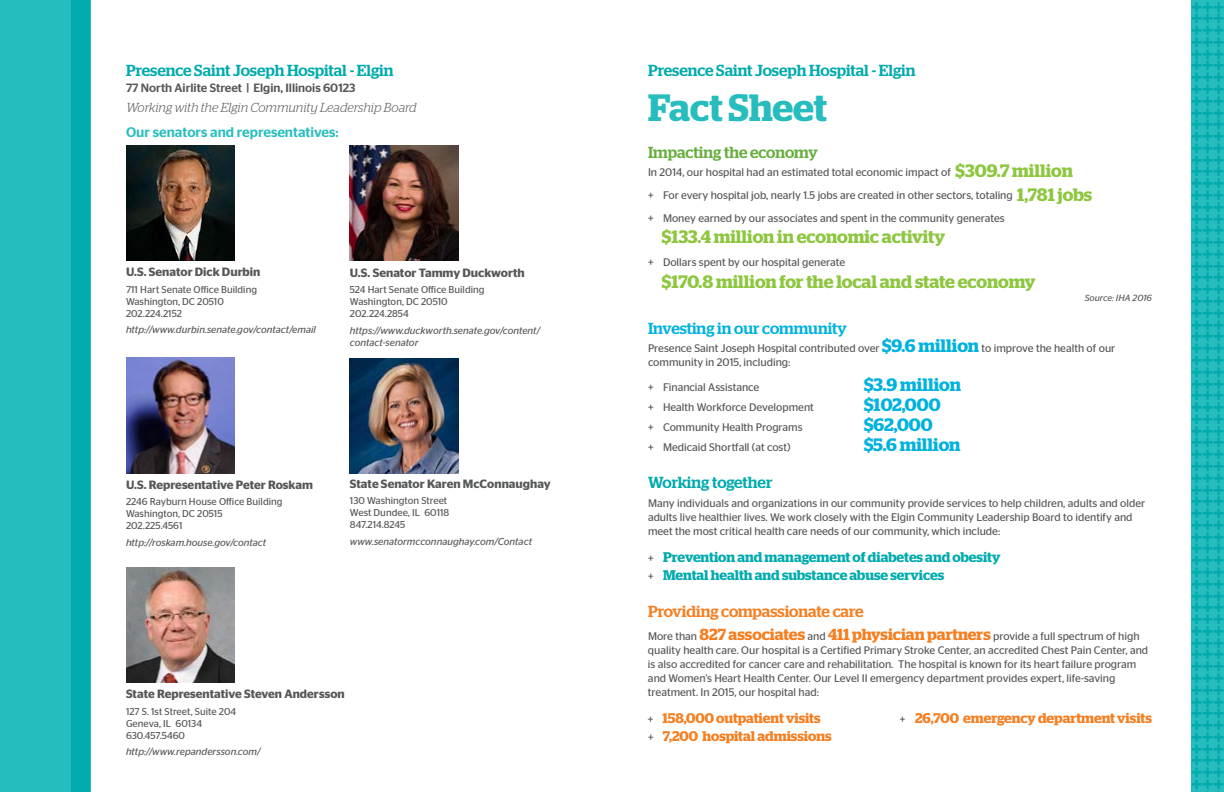
<style>
.page{position:relative;width:1224px;height:792px;background:#fff}
.page>*{position:absolute;margin:0;border:0;box-sizing:border-box;transform-origin:0 0}
.t1{font:600 38px "Stag";color:#27bdbe}
.t2{font:500 20px "Stag Sans";color:#00aaad}
.t3{font:600 18px/23.8px "Stag";color:#8dc63f}
.t4{font:600 18px "Stag";color:#00b2dd}
.t5{font:500 16px "Stag";color:#00aaad}
.t6{font:500 16px "Stag";letter-spacing:-.005em;color:#f57e20}
.t7{font:500 16px "Stag";color:#00b2dd}
.t8{font:500 16px "Stag";color:#67ae3e}
.t9{font:600 14px/18px "Stag";color:#00aaad}
.t10{font:600 14px "Stag";color:#f57e20}
.t11{font:500 14px "Stag Sans";color:#27bdbe}
.t12{font:italic 300 13px "Stag";color:#555759}
.t13{font:600 12px "Stag Sans";color:#555759}
.t14{font:500 12px "Stag Sans";color:#555759}
.t15{font:11px/14px "Stag Sans";color:#555759}
.t16{font:10px/12px "Stag Sans";color:#555759}
.t17{font:italic 10px/12px "Stag Sans";color:#555759}
.t18{font:italic 9px "Stag Sans";color:#555759}
.s1{font-family:"Stag";font-weight:600;font-size:18px;color:#00b2dd}
.s2{font-family:"Stag Sans";font-weight:400;font-size:11px;color:#555759}
.s3{font-family:"Stag";font-weight:600;font-size:16px;color:#f57e20}
</style>
<div class="page">
<div style="left:0;top:0;width:90px;height:792px;background:#27bdbe"></div>
<div style="left:71px;top:0;width:19px;height:792px;background:#00aaad"></div>
<div style="left:1191px;top:0;width:33px;height:792px;background:#27bdbe"></div>
<img style="left:126px;top:145px;width:109px;height:115px">
<img style="left:350px;top:145px;width:109px;height:115px">
<img style="left:126px;top:358px;width:109px;height:115px">
<img style="left:126px;top:567px;width:109px;height:115px">
<img style="left:350px;top:358px;width:109px;height:115px">
<h3 class="t5" style="left:126px;top:61px;width:269px">Presence Saint Joseph Hospital - Elgin</h3>
<p class="t14" style="left:126px;top:81px;width:231px">77 North Airlite Street | Elgin, Illinois 60123</p>
<p class="t12" style="left:126px;top:100px;width:292px">Working with the Elgin Community Leadership Board</p>
<p class="t11" style="left:126px;top:124px;width:214px">Our senators and representatives:</p>
<p class="t13" style="left:126px;top:265px;width:136px">U.S. Senator Dick Durbin</p>
<p class="t16" style="left:126px;top:283px;width:133px">711 Hart Senate Office Building<br>Washington, DC 20510<br>202.224.2152</p>
<p class="t17" style="left:126px;top:323px;width:191px">http://www.durbin.senate.gov/contact/email</p>
<p class="t13" style="left:350px;top:266px;width:176px">U.S. Senator Tammy Duckworth</p>
<p class="t16" style="left:350px;top:284px;width:136px">524 Hart Senate Office Building<br>Washington, DC 20510<br>202.224.2854</p>
<p class="t17" style="left:350px;top:324px;width:192px">https://www.duckworth.senate.gov/content/ contact-senator</p>
<p class="t13" style="left:126px;top:477px;width:188px">U.S. Representative Peter Roskam</p>
<p class="t16" style="left:126px;top:496px;width:158px">2246 Rayburn House Office Building<br>Washington, DC 20515<br>202.225.4561</p>
<p class="t17" style="left:126px;top:536px;width:142px">http://roskam.house.gov/contact</p>
<p class="t13" style="left:350px;top:477px;width:202px">State Senator Karen McConnaughay</p>
<p class="t16" style="left:350px;top:495px;width:101px">130 Washington Street<br>West Dundee, IL 60118<br>847.214.8245</p>
<p class="t17" style="left:350px;top:535px;width:184px">www.senatormcconnaughay.com/Contact</p>
<p class="t13" style="left:126px;top:687px;width:220px">State Representative Steven Andersson</p>
<p class="t16" style="left:126px;top:705px;width:112px">127 S. 1st Street, Suite 204<br>Geneva, IL 60134<br>630.457.5460</p>
<p class="t17" style="left:126px;top:745px;width:136px">http://www.repandersson.com/</p>
<h3 class="t5" style="left:648px;top:61px;width:269px">Presence Saint Joseph Hospital - Elgin</h3>
<h1 class="t1" style="left:648px;top:86px;width:181px">Fact Sheet</h1>
<h3 class="t8" style="left:648px;top:143px;width:171px">Impacting the economy</h3>
<p class="t15" style="left:648px;top:160px;width:366px;line-height:23px">In 2014, our hospital had an estimated total economic impact of<br>+ For every hospital job, nearly 1.5 jobs are created in other sectors, totaling + Money earned by our associates and spent in the community generates</p>
<h3 class="t3" style="left:662px;top:225px;width:285px">$133.4 million in economic activity</h3>
<p class="t15" style="left:648px;top:255px;width:199px">+ Dollars spent by our hospital generate</p>
<h3 class="t3" style="left:662px;top:270px;width:375px">$170.8 million for the local and state economy</h3>
<h3 class="t3" style="left:1017px;top:159px;width:76px;text-indent:-62px">$309.7 million<br>1,781 jobs</h3>
<p class="t18" style="left:1085px;top:293px;width:69px">Source: IHA 2016</p>
<h3 class="t7" style="left:648px;top:319px;width:200px">Investing in our community</h3>
<p class="t15" style="left:648px;top:341px;width:469px">Presence Saint Joseph Hospital contributed over <span class="s1">$9.6 million</span> to improve the health of our community in 2015, including:</p>
<p class="t15" style="left:648px;top:380px;width:113px">+ Financial Assistance</p>
<h3 class="t4" style="left:864px;top:374px;width:98px">$3.9 million</h3>
<p class="t15" style="left:648px;top:400px;width:167px">+ Health Workforce Development</p>
<h3 class="t4" style="left:864px;top:394px;width:78px">$102,000</h3>
<p class="t15" style="left:648px;top:420px;width:156px">+ Community Health Programs</p>
<h3 class="t4" style="left:864px;top:414px;width:70px">$62,000</h3>
<p class="t15" style="left:648px;top:440px;width:144px">+ Medicaid Shortfall (at cost)</p>
<h3 class="t4" style="left:864px;top:434px;width:98px">$5.6 million</h3>
<h3 class="t5" style="left:648px;top:473px;width:126px">Working together</h3>
<p class="t15" style="left:648px;top:496px;width:499px">Many individuals and organizations in our community provide services to help children, adults and older adults live healthier lives. We work closely with the Elgin Community Leadership Board to identify and meet the most critical health care needs of our community, which include:</p>
<p class="t9" style="left:648px;top:548px;width:354px"><span class="s2">+</span> Prevention and management of diabetes and obesity <span class="s2">+</span> Mental health and substance abuse services</p>
<h3 class="t6" style="left:648px;top:602px;width:217px">Providing compassionate care</h3>
<p class="t15" style="left:648px;top:629px;width:502px">More than <span class="s3">827 associates</span> and <span class="s3">411 physician partners</span> provide a full spectrum of high quality health care. Our hospital is a Certified Primary Stroke Center, an accredited Chest Pain Center, and is also accredited for cancer care and rehabilitation. The hospital is known for its heart failure program and Women’s Heart Health Center. Our Level II emergency department provides expert, life-saving treatment. In 2015, our hospital had:</p>
<p class="t10" style="left:648px;top:710px;width:174px"><span class="s2">+</span> 158,000 outpatient visits</p>
<p class="t10" style="left:900px;top:710px;width:253px"><span class="s2">+</span> 26,700 emergency department visits</p>
<p class="t10" style="left:648px;top:728px;width:185px"><span class="s2">+</span> 7,200 hospital admissions</p>
<h2 class="t2" style="left:1208px;top:2px;width:790px;rotate:90deg">+++++++++++++++++++++++++++++++++++++++++++++++++++++++++++++++++++</h2>
<h2 class="t2" style="left:1219px;top:2px;width:790px;rotate:90deg">+++++++++++++++++++++++++++++++++++++++++++++++++++++++++++++++++++</h2>
<h2 class="t2" style="left:1230px;top:2px;width:790px;rotate:90deg">+++++++++++++++++++++++++++++++++++++++++++++++++++++++++++++++++++</h2>
</div>
